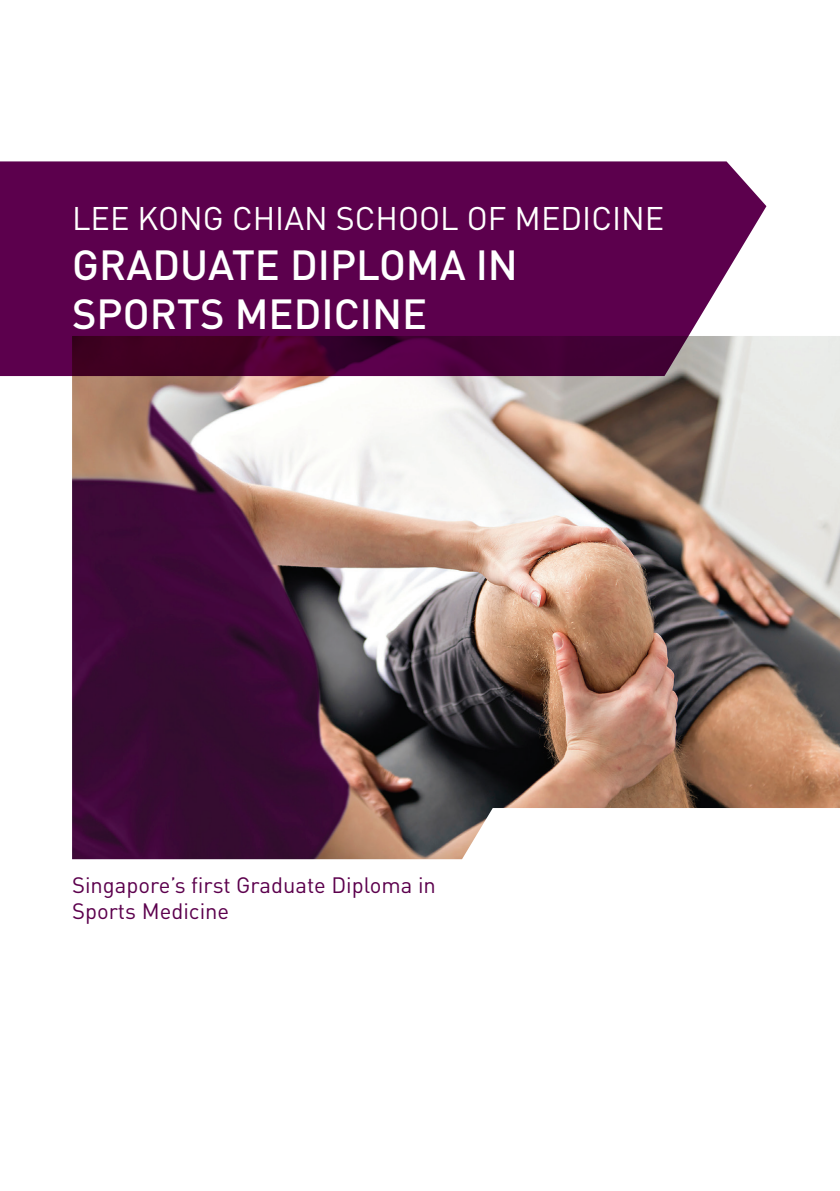
<style>
.page{position:relative;width:840px;height:1191px;background:#fff}
.page>*{position:absolute;margin:0;border:0;box-sizing:border-box;transform-origin:0 0}
.t1{font:500 41.6px "DIN Pro";color:#fff}
.t2{font:32.4px "DIN Pro";color:#fff}
.t3{font:22px/26.4px "DIN Pro";color:#5c004d}
</style>
<div class="page">
<img style="left:72px;top:336px;width:767px;height:523px">
<svg style="left:0;top:161px;width:766px;height:215px;background:#610e52"></svg>
<p class="t2" style="left:72px;top:196px;width:593px">LEE KONG CHIAN SCHOOL OF MEDICINE</p>
<p class="t1" style="left:72px;top:236px;width:447px">GRADUATE DIPLOMA IN</p>
<p class="t1" style="left:72px;top:286px;width:356px">SPORTS MEDICINE</p>
<p class="t3" style="left:72px;top:871px;width:365px">Singapore’s first Graduate Diploma in<br>Sports Medicine</p>
</div>
